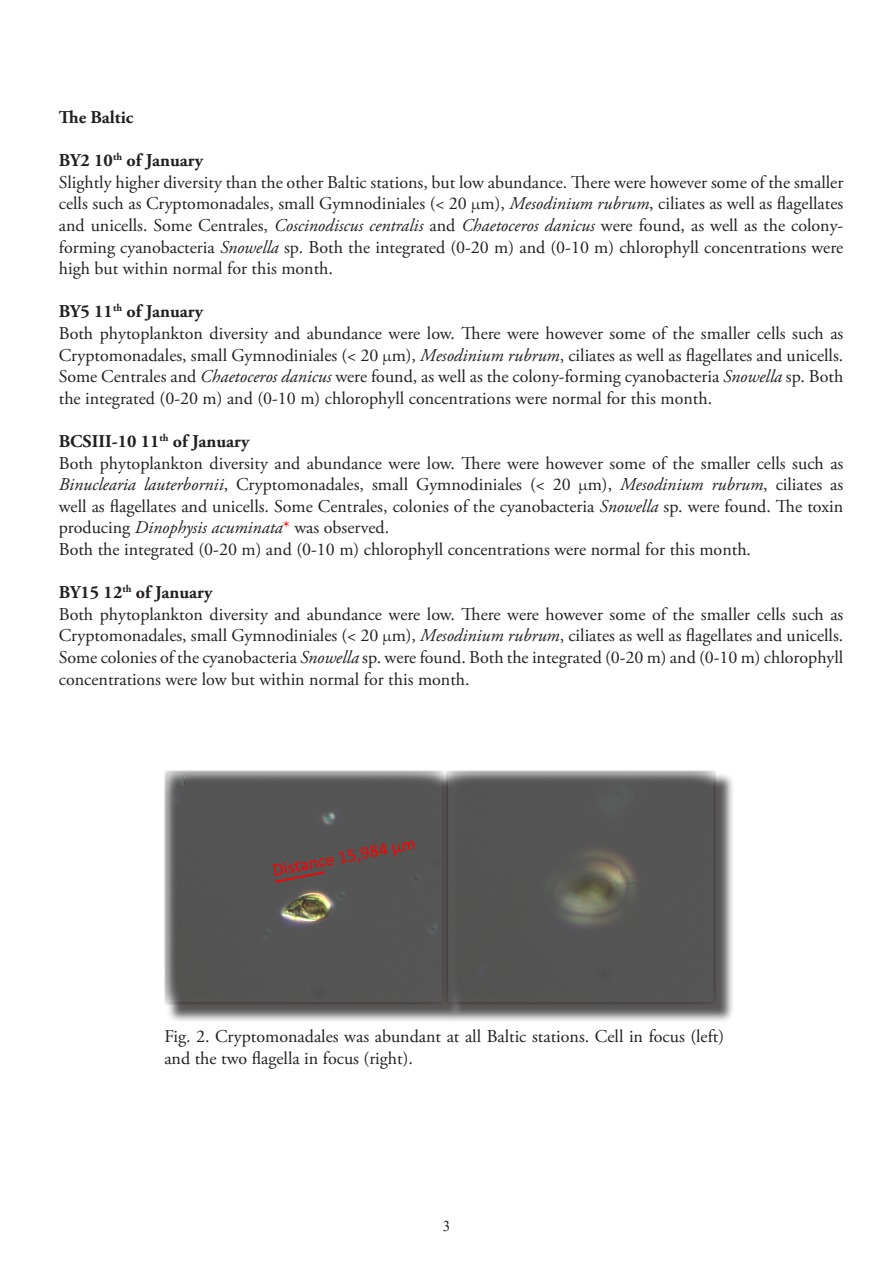
<style>
.page{position:relative;width:893px;height:1263px;background:#fff}
.page>*{position:absolute;margin:0;border:0;box-sizing:border-box;transform-origin:0 0}
.t1{font:18px/21.6px "Adobe Garamond Pro";color:#231f20;text-align:justify}
.t2{font:700 18px "Adobe Garamond Pro";color:#231f20}
.t3{font:15px "Times New Roman";color:#231f20}
.s1{font-family:"Garamond"}
.s2{font-style:italic}
.s3{color:#f00}
</style>
<div class="page">
<div style="left:167px;top:772px;width:297px;height:252px;background:#231f20;opacity:.75"></div>
<img style="left:168px;top:774px;width:273px;height:227px">
<div style="left:164px;top:770px;width:281px;height:235px;border:3px solid #231f20"></div>
<div style="left:447px;top:772px;width:288px;height:252px;background:#231f20;opacity:.75"></div>
<img style="left:449px;top:774px;width:264px;height:227px">
<div style="left:445px;top:770px;width:272px;height:235px;border:3px solid #231f20"></div>
<p class="t2" style="left:59px;top:107px;width:76px">The Baltic</p>
<p class="t2" style="left:59px;top:150px;width:146px">BY2 10<sup>th</sup> of January</p>
<p class="t1" style="left:59px;top:172px;width:786px">Slightly higher diversity than the other Baltic stations, but low abundance. There were however some of the smaller cells such as Cryptomonadales, small Gymnodiniales (&lt; 20 <span class="s1">µ</span>m), <span class="s2">Mesodinium rubrum</span>, ciliates as well as flagellates and unicells. Some Centrales, <span class="s2">Coscinodiscus centralis</span> and <span class="s2">Chaetoceros danicus</span> were found, as well as the colony&shy;forming cyanobacteria <span class="s2">Snowella</span> sp. Both the integrated (0-20 m) and (0-10 m) chlorophyll concentrations were high but within normal for this month.</p>
<p class="t2" style="left:59px;top:301px;width:146px">BY5 11<sup>th</sup> of January</p>
<p class="t1" style="left:59px;top:323px;width:786px">Both phytoplankton diversity and abundance were low. There were however some of the smaller cells such as Cryptomonadales, small Gymnodiniales (&lt; 20 <span class="s1">µ</span>m), <span class="s2">Mesodinium rubrum</span>, ciliates as well as flagellates and unicells.<br>Some Centrales and <span class="s2">Chaetoceros danicus</span> were found, as well as the colony-forming cyanobacteria <span class="s2">Snowella</span> sp. Both the integrated (0-20 m) and (0-10 m) chlorophyll concentrations were normal for this month.</p>
<p class="t2" style="left:59px;top:431px;width:192px">BCSIII-10 11<sup>th</sup> of January</p>
<p class="t1" style="left:59px;top:453px;width:786px">Both phytoplankton diversity and abundance were low. There were however some of the smaller cells such as <span class="s2">Binuclearia lauterbornii</span>, Cryptomonadales, small Gymnodiniales (&lt; 20 <span class="s1">µ</span>m), <span class="s2">Mesodinium rubrum</span>, ciliates as well as flagellates and unicells. Some Centrales, colonies of the cyanobacteria <span class="s2">Snowella</span> sp. were found. The toxin producing <span class="s2">Dinophysis acuminata</span><span class="s3">*</span> was observed.</p>
<p class="t1" style="left:59px;top:539px;width:694px">Both the integrated (0-20 m) and (0-10 m) chlorophyll concentrations were normal for this month.</p>
<p class="t2" style="left:59px;top:582px;width:155px">BY15 12<sup>th</sup> of January</p>
<p class="t1" style="left:59px;top:604px;width:786px">Both phytoplankton diversity and abundance were low. There were however some of the smaller cells such as Cryptomonadales, small Gymnodiniales (&lt; 20 <span class="s1">µ</span>m), <span class="s2">Mesodinium rubrum</span>, ciliates as well as flagellates and unicells.<br>Some colonies of the cyanobacteria <span class="s2">Snowella</span> sp. were found. Both the integrated (0-20 m) and (0-10 m) chlorophyll concentrations were low but within normal for this month.</p>
<p class="t1" style="left:164px;top:1026px;width:561px">Fig. 2. Cryptomonadales was abundant at all Baltic stations. Cell in focus (left) and the two flagella in focus (right).</p>
<p class="t3" style="left:443px;top:1215px;width:9px">3</p>
</div>
